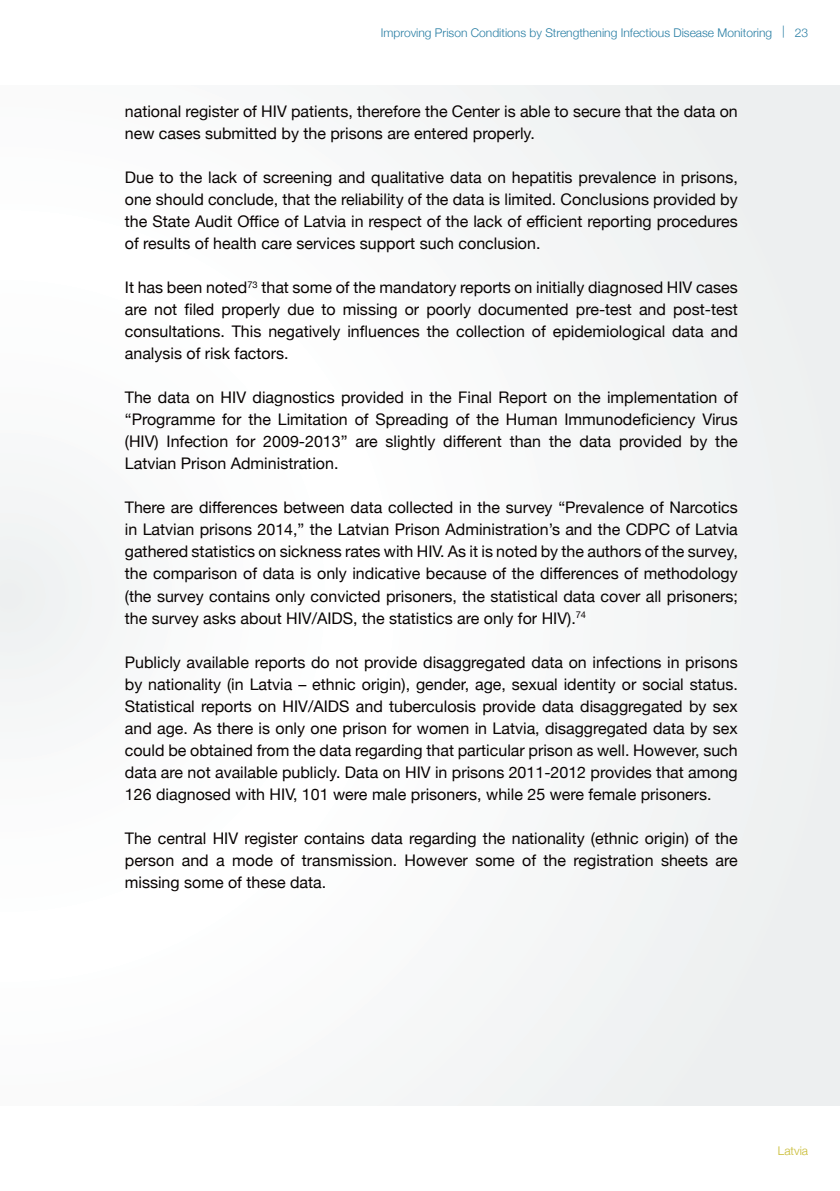
<style>
.page{position:relative;width:840px;height:1191px;background:#fff}
.page>*{position:absolute;margin:0;border:0;box-sizing:border-box;transform-origin:0 0}
.t1{font:16px/22px "Helvetica Neue";color:#080302;text-align:justify}
.t2{font:300 12px "Helvetica Neue";color:#277da3}
.t3{font:300 12px "Helvetica Neue";color:#c7ba2e}
</style>
<div class="page">
<div style="left:0;top:85px;width:839px;height:1021px;background:#f7f8f9"></div>
<p class="t2" style="left:380px;top:23px;width:428px">Improving Prison Conditions by Strengthening Infectious Disease Monitoring | 23</p>
<p class="t1" style="left:125px;top:102px;width:614px">national register of HIV patients, therefore the Center is able to secure that the data on new cases submitted by the prisons are entered properly.</p>
<p class="t1" style="left:125px;top:168px;width:614px">Due to the lack of screening and qualitative data on hepatitis prevalence in prisons, one should conclude, that the reliability of the data is limited. Conclusions provided by the State Audit Office of Latvia in respect of the lack of efficient reporting procedures of results of health care services support such conclusion.</p>
<p class="t1" style="left:125px;top:278px;width:614px">It has been noted<sup>73</sup> that some of the mandatory reports on initially diagnosed HIV cases are not filed properly due to missing or poorly documented pre-test and post-test consultations. This negatively influences the collection of epidemiological data and analysis of risk factors.</p>
<p class="t1" style="left:125px;top:388px;width:614px">The data on HIV diagnostics provided in the Final Report on the implementation of “Programme for the Limitation of Spreading of the Human Immunodeficiency Virus (HIV) Infection for 2009-2013” are slightly different than the data provided by the Latvian Prison Administration.</p>
<p class="t1" style="left:125px;top:498px;width:614px">There are differences between data collected in the survey “Prevalence of Narcotics in Latvian prisons 2014,” the Latvian Prison Administration’s and the CDPC of Latvia gathered statistics on sickness rates with HIV. As it is noted by the authors of the survey, the comparison of data is only indicative because of the differences of methodology (the survey contains only convicted prisoners, the statistical data cover all prisoners; the survey asks about HIV/AIDS, the statistics are only for HIV).<sup>74</sup></p>
<p class="t1" style="left:125px;top:652px;width:614px">Publicly available reports do not provide disaggregated data on infections in prisons by nationality (in Latvia – ethnic origin), gender, age, sexual identity or social status.<br>Statistical reports on HIV/AIDS and tuberculosis provide data disaggregated by sex and age. As there is only one prison for women in Latvia, disaggregated data by sex could be obtained from the data regarding that particular prison as well. However, such data are not available publicly. Data on HIV in prisons 2011-2012 provides that among 126 diagnosed with HIV, 101 were male prisoners, while 25 were female prisoners.</p>
<p class="t1" style="left:125px;top:828px;width:614px">The central HIV register contains data regarding the nationality (ethnic origin) of the person and a mode of transmission. However some of the registration sheets are missing some of these data.</p>
<p class="t3" style="left:777px;top:1141px;width:32px">Latvia</p>
</div>
